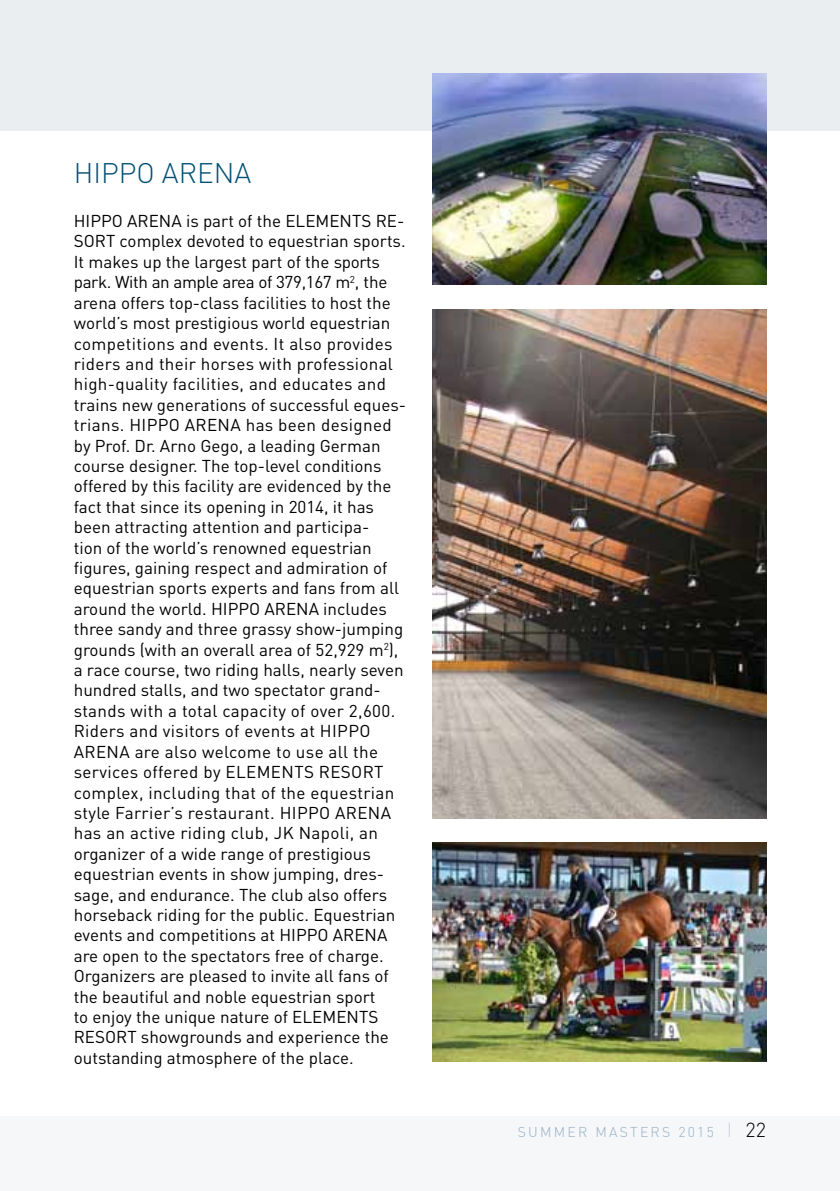
<style>
.page{position:relative;width:840px;height:1191px;background:#fff}
.page>*{position:absolute;margin:0;border:0;box-sizing:border-box;transform-origin:0 0}
.t1{font:300 28px "DIN Pro";color:#004f73}
.t2{font:17px/20.4px "DIN Pro";color:#000}
.t3{font:300 14px "DIN";letter-spacing:.16em;color:#97afc4}
.s1{font-size:20px;color:#b0c2d3}
.s2{font-size:20px;color:#000}
</style>
<div class="page">
<div style="left:0;top:1115px;width:839px;height:76px;background:#f6f7f9"></div>
<div style="left:0;top:0;width:839px;height:130px;background:#eaeef0"></div>
<img style="left:432px;top:74px;width:333px;height:211px">
<img style="left:432px;top:842px;width:333px;height:220px">
<img style="left:432px;top:309px;width:333px;height:509px">
<h1 class="t1" style="left:74px;top:151px;width:179px">H IPPO ARENA</h1>
<p class="t2" style="left:74px;top:210px;width:334px">HIPPO ARENA is part of the ELEMENTS RE-SORT complex devoted to equestrian sports.<br>It makes up the largest part of the sports park. With an ample area of 379,167 m<sup>2</sup>, the arena offers top-class facilities to host the world’s most prestigious world equestrian competitions and events. It also provides riders and their horses with professional high-quality facilities, and educates and trains new generations of successful eques&shy;trians. HIPPO ARENA has been designed by Prof. Dr. Arno Gego, a leading German course designer. The top-level conditions offered by this facility are evidenced by the fact that since its opening in 2014, it has been attracting attention and participa-<br>tion of the world’s renowned equestrian figures, gaining respect and admiration of equestrian sports experts and fans from all around the world. HIPPO ARENA includes three sandy and three grassy show-jumping grounds (with an overall area of 52,929 m<sup>2</sup>), a race course, two riding halls, nearly seven hundred stalls, and two spectator grand&shy;stands with a total capacity of over 2,600.<br>Riders and visitors of events at HIPPO ARENA are also welcome to use all the services offered by ELEMENTS RESORT complex, including that of the equestrian style Farrier’s restaurant. HIPPO ARENA has an active riding club, JK Napoli, an organizer of a wide range of prestigious equestrian events in show jumping, dres&shy;sage, and endurance. The club also offers horseback riding for the public. Equestrian events and competitions at HIPPO ARENA are open to the spectators free of charge.<br>Organizers are pleased to invite all fans of the beautiful and noble equestrian sport<br>to enjoy the unique nature of ELEMENTS RESORT showgrounds and experience the outstanding atmosphere of the place.</p>
<p class="t3" style="left:517px;top:1123px;width:250px">SUMMER MASTERS 2015 <span class="s1">I</span> <span class="s2">22</span></p>
</div>
